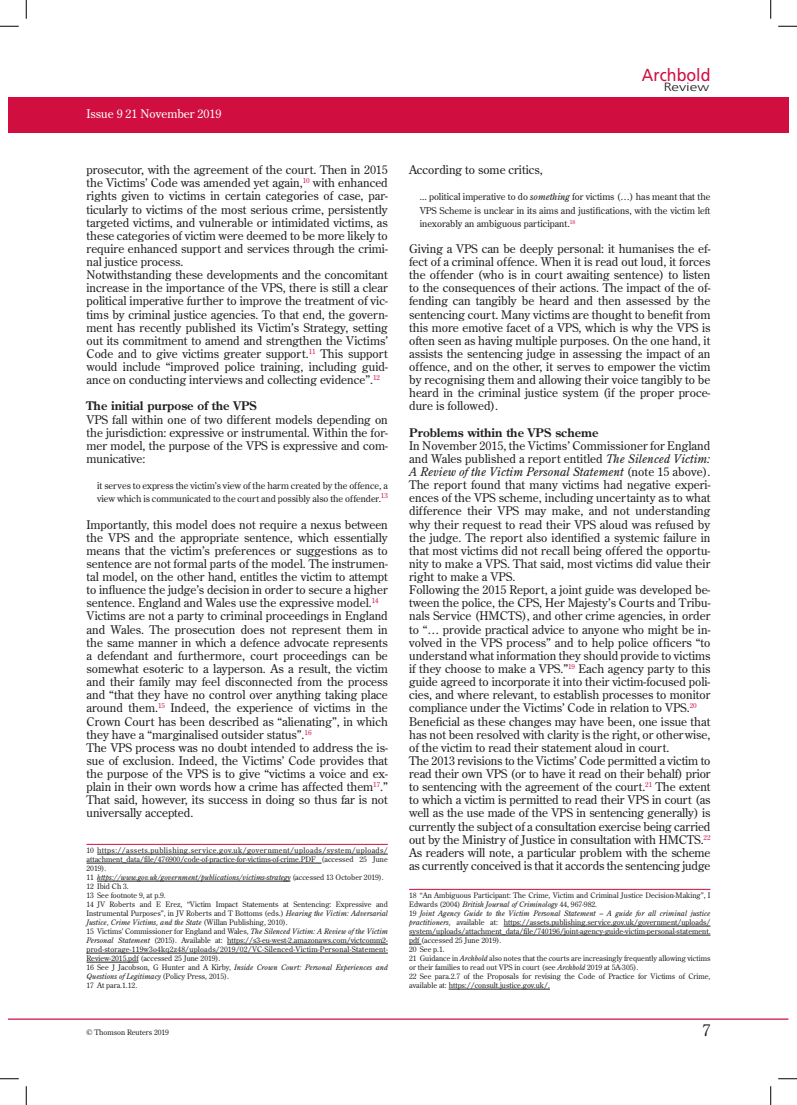
<style>
.page{position:relative;width:797px;height:1105px;background:#fff}
.page>*{position:absolute;margin:0;border:0;box-sizing:border-box;transform-origin:0 0}
.t1{font:17.38px "Frutiger";color:#d10e40;scale:.92 1}
.t2{font:16.25px "Century Old Style Std";color:#231f20}
.t3{font:11.88px/13.1px "Century Old Style Std";color:#231f20}
.t4{font:700 11.88px "Century Old Style Std";color:#231f20}
.t5{font:11.88px "Century Old Style Std";color:#fff}
.t6{font:300 11.5px "Frutiger";color:#231f20;scale:1.32 1}
.t7{font:9.38px/13.1px "Century Old Style Std";letter-spacing:-.005em;color:#231f20}
.t8{font:7.5px/9px "Century Old Style Std";color:#231f20}
.s1{font-style:italic}
.s2{font-size:12px}
.s3{font-family:"Century Old Style"}
</style>
<div class="page">
<div style="left:9px;top:97px;width:779px;height:36px;background:#d10e40"></div>
<hr style="left:9px;top:1018px;width:779px;height:2px;background:#d10e40">
<hr style="left:86px;top:844px;width:302px;height:1px;background:#d10e40">
<hr style="left:97px;top:854px;width:291px;height:1px;background:#231f20">
<hr style="left:86px;top:863px;width:235px;height:1px;background:#231f20">
<hr style="left:97px;top:881px;width:193px;height:1px;background:#231f20">
<hr style="left:227px;top:944px;width:161px;height:1px;background:#231f20">
<hr style="left:86px;top:953px;width:302px;height:1px;background:#231f20">
<hr style="left:86px;top:962px;width:53px;height:1px;background:#231f20">
<hr style="left:409px;top:889px;width:301px;height:1px;background:#d10e40">
<hr style="left:503px;top:926px;width:207px;height:1px;background:#231f20">
<hr style="left:409px;top:935px;width:301px;height:1px;background:#231f20">
<svg style="left:409px;top:944px;width:12px;height:1px"></svg>
<hr style="left:448px;top:989px;width:102px;height:1px;background:#231f20">
<svg style="left:0;top:25px;width:19px;height:2px"></svg>
<svg style="left:778px;top:25px;width:19px;height:2px"></svg>
<svg style="left:0;top:1078px;width:19px;height:1px"></svg>
<svg style="left:778px;top:1078px;width:19px;height:1px"></svg>
<svg style="left:25px;top:0;width:2px;height:19px"></svg>
<svg style="left:25px;top:1086px;width:2px;height:19px"></svg>
<svg style="left:770px;top:0;width:1px;height:19px"></svg>
<svg style="left:770px;top:1086px;width:1px;height:19px"></svg>
<p class="t5" style="left:86px;top:106px;width:136px">Issue 9 21 November 2019</p>
<p class="t3" style="left:86px;top:163px;width:303px">prosecutor, with the agreement of the court. Then in 2015 the Victims’ Code was amended yet again,<sup>10</sup> with enhanced rights given to victims in certain categories of case, par&shy;ticularly to victims of the most serious crime, persistently targeted victims, and vulnerable or intimidated victims, as these categories of victim were deemed to be more likely to require enhanced support and services through the crimi&shy;nal justice process.<br>Notwithstanding these developments and the concomitant increase in the importance of the VPS, there is still a clear political imperative further to improve the treatment of vic&shy;tims by criminal justice agencies. To that end, the govern&shy;ment has recently published its Victim’s Strategy, setting out its commitment to amend and strengthen the Victims’ Code and to give victims greater support.<sup>11</sup> This support would include “improved police training, including guid&shy;ance on conducting interviews and collecting evidence”.<sup>12</sup></p>
<p class="t4" style="left:86px;top:398px;width:172px">The initial purpose of the VPS</p>
<p class="t3" style="left:86px;top:412px;width:303px;text-align:justify">VPS fall within one of two different models depending on the jurisdiction: expressive or instrumental. Within the for&shy;mer model, the purpose of the VPS is expressive and com&shy;municative:</p>
<p class="t7" style="left:97px;top:479px;width:292px">it serves to express the victim’s view of the harm created by the offence, a view which is communicated to the court and possibly also the offender.<sup>13</sup></p>
<p class="t3" style="left:86px;top:517px;width:303px">Importantly, this model does not require a nexus between the VPS and the appropriate sentence, which essentially means that the victim’s preferences or suggestions as to sentence are not formal parts of the model. The instrumen&shy;tal model, on the other hand, entitles the victim to attempt to influence the judge’s decision in order to secure a higher sentence. England and Wales use the expressive model.<sup>14<br></sup>Victims are not a party to criminal proceedings in England and Wales. The prosecution does not represent them in the same manner in which a defence advocate represents a defendant and furthermore, court proceedings can be somewhat esoteric to a layperson. As a result, the victim and their family may feel disconnected from the process and “that they have no control over anything taking place around them.<sup>15</sup> Indeed, the experience of victims in the Crown Court has been described as “alienating”, in which they have a “marginalised outsider status”.<sup>16<br></sup>The VPS process was no doubt intended to address the is&shy;sue of exclusion. Indeed, the Victims’ Code provides that the purpose of the VPS is to give “victims a voice and ex&shy;plain in their own words how a crime has affected them<sup>17</sup>.” That said, however, its success in doing so thus far is not universally accepted.</p>
<p class="t8" style="left:86px;top:846px;width:303px">10 https://assets.publishing.service.gov.uk/government/uploads/system/uploads/ attachment_data/file/476900/code-of-practice-for-victims-of-crime.PDF (accessed 25 June 2019).<br>11 <span class="s1">https://www.gov.uk/government/publications/victims-strategy</span> (accessed 13 October 2019).<br>12 Ibid Ch 3.<br>13 See footnote 9, at p.9.<br>14 JV Roberts and E Erez, “Victim Impact Statements at Sentencing: Expressive and Instrumental Purposes”, in JV Roberts and T Bottoms (eds.) <span class="s1">Hearing the Victim: Adversarial Justice, Crime Victims, and the State</span> (Willan Publishing, 2010).<br>15 Victims’ Commissioner for England and Wales, <span class="s1">The Silenced Victim: A Review of the Victim Personal Statement</span> (2015). Available at: https://s3-eu-west-2.amazonaws.com/victcomm2- prod-storage-119w3o4kq2z48/uploads/2019/02/VC-Silenced-Victim-Personal-Statement-Review-2015.pdf (accessed 25 June 2019).<br>16 See J Jacobson, G Hunter and A Kirby, <span class="s1">Inside Crown Court: Personal Experiences and Questions of Legitimacy</span> (Policy Press, 2015).<br>17 At para.1.12.</p>
<p class="t8" style="left:86px;top:1028px;width:84px">© Thomson Reuters 2019</p>
<h1 class="t1" style="left:642px;top:65px;width:76px">Archbold</h1>
<p class="t6" style="left:663px;top:80px;width:36px"><span class="s2">R</span>eview</p>
<p class="t3" style="left:409px;top:163px;width:135px">According to some critics,</p>
<p class="t7" style="left:420px;top:190px;width:292px;text-align:justify">... political imperative to do <span class="s1">something</span> for victims (…) has meant that the VPS Scheme is unclear in its aims and justifications, with the victim left inexorably an ambiguous participant.<sup>18</sup></p>
<p class="t3" style="left:409px;top:242px;width:303px;text-align:justify">Giving a VPS can be deeply personal: it humanises the ef&shy;fect of a criminal offence. When it is read out loud, it forces the offender (who is in court awaiting sentence) to listen to the consequences of their actions. The impact of the of&shy;fending can tangibly be heard and then assessed by the sentencing court. Many victims are thought to benefit from this more emotive facet of a VPS, which is why the VPS is often seen as having multiple purposes. On the one hand, it assists the sentencing judge in assessing the impact of an offence, and on the other, it serves to empower the victim by recognising them and allowing their voice tangibly to be heard in the criminal justice system (if the proper proce&shy;dure is followed).</p>
<p class="t4" style="left:409px;top:424px;width:191px">Problems within the VPS scheme</p>
<p class="t3" style="left:409px;top:439px;width:303px">In November 2015, the Victims’ Commissioner for England and Wales published a report entitled <span class="s1">The Silenced Victim:<br>A Review of the Victim Personal Statement</span> (note 15 above).<br>The report found that many victims had negative experi&shy;ences of the VPS scheme, including uncertainty as to what difference their VPS may make, and not understanding why their request to read their VPS aloud was refused by the judge. The report also identified a systemic failure in that most victims did not recall being offered the opportu&shy;nity to make a VPS. That said, most victims did value their right to make a VPS.<br>Following the 2015 Report, a joint guide was developed be&shy;tween the police, the CPS, Her Majesty<span class="s3">’</span>s Courts and Tribu&shy;nals Service (HMCTS), and other crime agencies, in order to “… provide practical advice to anyone who might be in&shy;volved in the VPS process” and to help police officers “to understand what information they should provide to victims if they choose to make a VPS.”<sup>19</sup> Each agency party to this guide agreed to incorporate it into their victim-focused poli&shy;cies, and where relevant, to establish processes to monitor compliance under the Victims’ Code in relation to VPS.<sup>20<br></sup>Beneficial as these changes may have been, one issue that has not been resolved with clarity is the right, or otherwise, of the victim to read their statement aloud in court.<br>The 2013 revisions to the Victims’ Code permitted a victim to read their own VPS (or to have it read on their behalf) prior to sentencing with the agreement of the court.<sup>21</sup> The extent to which a victim is permitted to read their VPS in court (as well as the use made of the VPS in sentencing generally) is currently the subject of a consultation exercise being carried out by the Ministry of Justice in consultation with HMCTS.<sup>22<br></sup>As readers will note, a particular problem with the scheme as currently conceived is that it accords the sentencing judge</p>
<p class="t8" style="left:409px;top:891px;width:303px">18 “An Ambiguous Participant: The Crime, Victim and Criminal Justice Decision-Making”, I Edwards (2004) <span class="s1">British Journal of Criminology</span> 44, 967-982.<br>19 <span class="s1">Joint Agency Guide to the Victim Personal Statement – A guide for all criminal justice practitioners,</span> available at: https://assets.publishing.service.gov.uk/government/uploads/ system/uploads/attachment_data/file/740196/joint-agency-guide-victim-personal-statement. pdf (accessed 25 June 2019).<br>20 See p.1.<br>21 Guidance in <span class="s1">Archbold</span> also notes that the courts are increasingly frequently allowing victims or their families to read out VPS in court (see <span class="s1">Archbold</span> 2019 at 5A-305).<br>22 See para.2.7 of the Proposals for revising the Code of Practice for Victims of Crime, available at: https://consult.justice.gov.uk/.</p>
<h2 class="t2" style="left:702px;top:1019px;width:10px">7</h2>
</div>
